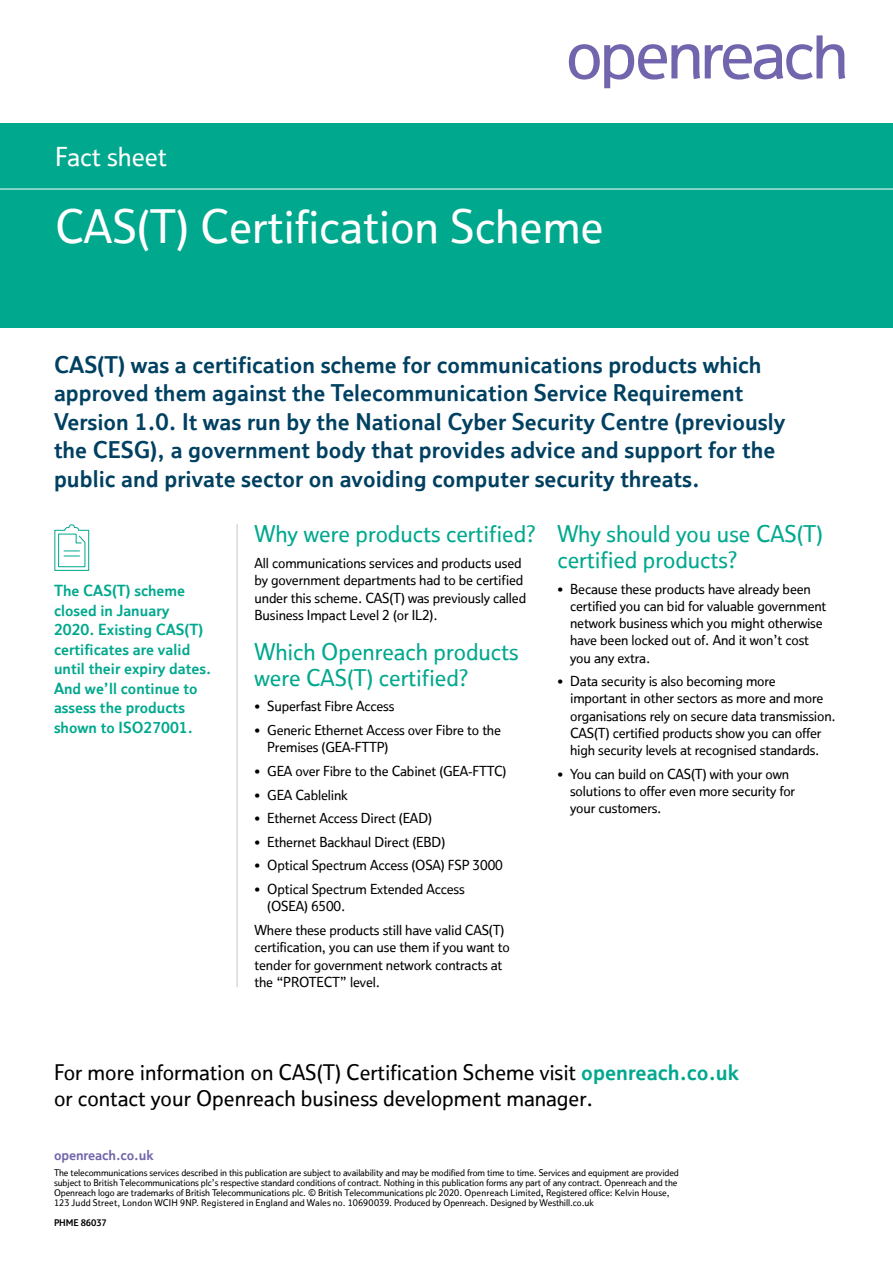
<style>
.page{position:relative;width:893px;height:1263px;background:#fff}
.page>*{position:absolute;margin:0;border:0;box-sizing:border-box;transform-origin:0 0}
.t1{font:500 45px "Openreach";color:#fff}
.t2{font:500 25.5px "Openreach";color:#fff}
.t3{font:700 22.5px/28.5px "Openreach";color:#004061}
.t4{font:500 22.5px/25.5px "Openreach";color:#00a88e}
.t5{font:500 21px/25.5px "Openreach";color:#000}
.t6{font:700 15px/19.5px "Openreach";color:#00a88e}
.t7{font:500 13.5px/17.2px "Openreach";letter-spacing:-.01em;color:#000}
.t8{font:700 13.5px "Openreach";letter-spacing:-.01em;color:#7265ad}
.t9{font:500 9px/9.8px "Openreach";letter-spacing:-.01em;color:#000}
.t10{font:700 9px "Openreach";letter-spacing:-.01em;color:#000}
.s1{font-weight:700;color:#00a88e}
.s2{font-weight:700}
</style>
<div class="page">
<div style="left:0;top:124px;width:893px;height:204px;background:#00a88e"></div>
<hr style="left:0;top:189px;width:893px;height:1px;background:#fff">
<svg style="left:569px;top:35px;width:276px;height:53px"></svg>
<hr style="left:237px;top:524px;width:1px;height:463px;background:#c7c8ca">
<svg style="left:54px;top:524px;width:35px;height:47px"></svg>
<h2 class="t2" style="left:55px;top:142px;width:113px">Fact sheet</h2>
<h1 class="t1" style="left:55px;top:200px;width:550px">CAS(T) Certification Scheme</h1>
<p class="t3" style="left:54px;top:350px;width:733px">CAS(T) was a certification scheme for communications products which approved them against the Telecommunication Service Requirement Version 1.0. It was run by the National Cyber Security Centre (previously the CESG), a government body that provides advice and support for the public and private sector on avoiding computer security threats.</p>
<p class="t6" style="left:54px;top:580px;width:159px">The CAS(T) scheme closed in January<br>2020. Existing CAS(T) certificates are valid until their expiry dates.<br>And we’ll continue to assess the products shown to ISO27001.</p>
<h3 class="t4" style="left:254px;top:521px;width:283px">Why were products certified?</h3>
<p class="t7" style="left:254px;top:554px;width:273px">All communications services and products used by government departments had to be certified under this scheme. CAS(T) was previously called Business Impact Level 2 (or IL2).</p>
<h3 class="t4" style="left:254px;top:639px;width:266px">Which Openreach products were CAS(T) certified?</h3>
<p class="t7" style="left:254px;top:698px;width:141px">• Superfast Fibre Access</p>
<p class="t7" style="left:267px;top:721px;width:235px;text-indent:-13px">• Generic Ethernet Access over Fibre to the<br>Premises (GEA-FTTP)</p>
<p class="t7" style="left:254px;top:762px;width:253px">• GEA over Fibre to the Cabinet (GEA-FTTC)</p>
<p class="t7" style="left:254px;top:786px;width:95px">• GEA Cablelink</p>
<p class="t7" style="left:254px;top:809px;width:179px">• Ethernet Access Direct (EAD)</p>
<p class="t7" style="left:254px;top:833px;width:192px">• Ethernet Backhaul Direct (EBD)</p>
<p class="t7" style="left:254px;top:857px;width:250px">• Optical Spectrum Access (OSA) FSP 3000</p>
<p class="t7" style="left:267px;top:880px;width:199px;text-indent:-13px">• Optical Spectrum Extended Access (OSEA) 6500.</p>
<p class="t7" style="left:254px;top:921px;width:257px">Where these products still have valid CAS(T) certification, you can use them if you want to tender for government network contracts at the “PROTECT” level.</p>
<h3 class="t4" style="left:557px;top:521px;width:267px">Why should you use CAS(T) certified products?</h3>
<p class="t7" style="left:570px;top:580px;width:258px;text-indent:-13px">• Because these products have already been certified you can bid for valuable government network business which you might otherwise have been locked out of. And it won’t cost you any extra.</p>
<p class="t7" style="left:570px;top:672px;width:267px;text-indent:-13px">• Data security is also becoming more important in other sectors as more and more organisations rely on secure data transmission.<br>CAS(T) certified products show you can offer high security levels at recognised standards.</p>
<p class="t7" style="left:570px;top:765px;width:227px;text-indent:-13px">• You can build on CAS(T) with your own solutions to offer even more security for your customers.</p>
<h3 class="t5" style="left:54px;top:1059px;width:686px">For more information on CAS(T) Certification Scheme visit <span class="s1">openreach.co.uk </span>or contact your Openreach business development manager.</h3>
<p class="t8" style="left:54px;top:1147px;width:101px">openreach.co.uk</p>
<p class="t9" style="left:54px;top:1168px;width:626px">The telecommunications services described in this publication are subject to availability and may be modified from time to time. Services and equipment are provided subject to British Telecommunications plc’s respective standard conditions of contract. Nothing in this publication forms any part of any contract. Openreach and the Openreach logo are trademarks of British Telecommunications plc. © British Telecommunications plc 2020. Openreach Limited<span class="s2">,</span> Registered office: Kelvin House, 123 Judd Street, London WCIH 9NP. Registered in England and Wales no. 10690039. Produced by Openreach. Designed by Westhill.co.uk</p>
<p class="t10" style="left:54px;top:1217px;width:54px">PHME 86037</p>
</div>
